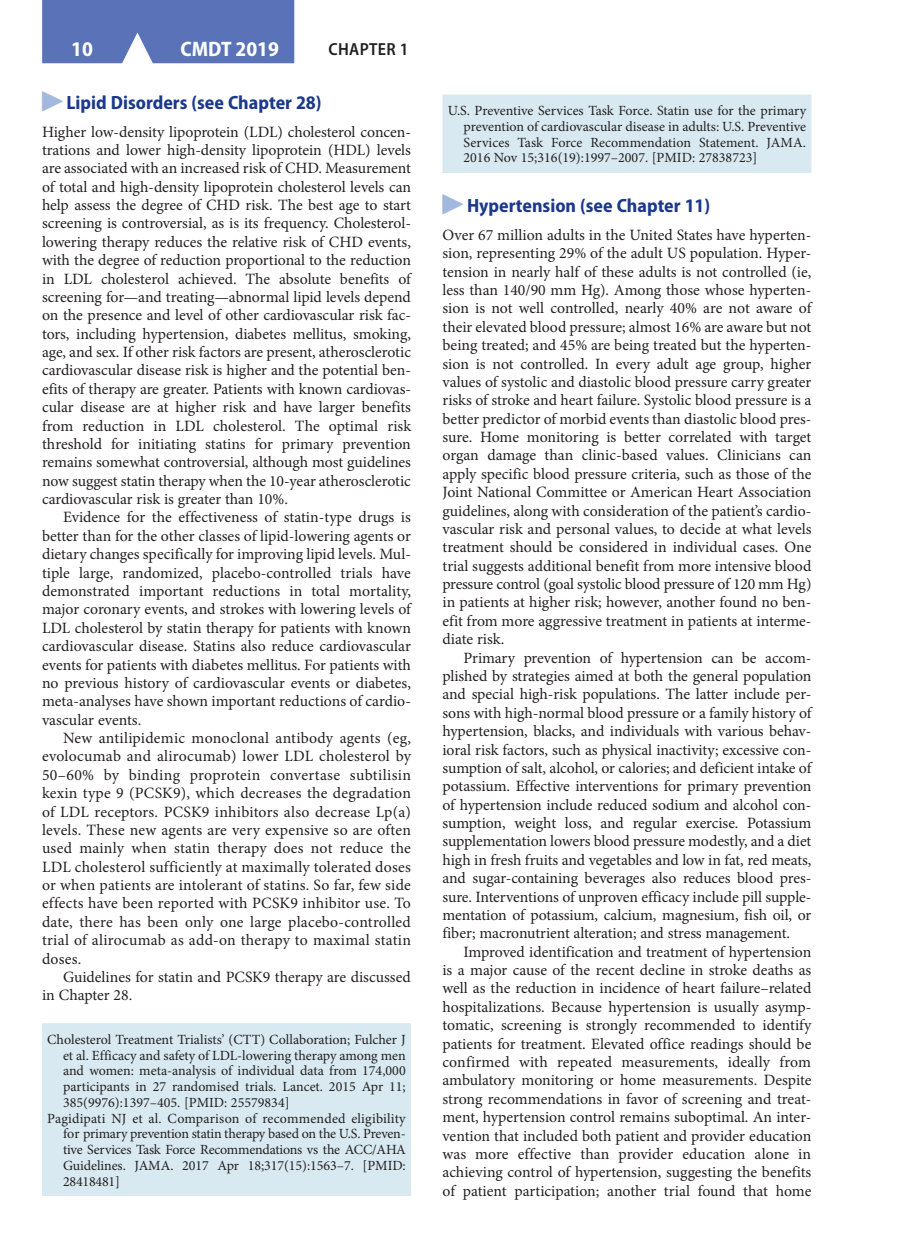
<style>
.page{position:relative;width:906px;height:1260px;background:#fff}
.page>*{position:absolute;margin:0;border:0;box-sizing:border-box;transform-origin:0 0}
.t1{font:700 semi-condensed 21px "Myriad Pro";color:#fff}
.t2{font:700 semi-condensed 19.25px "Myriad Pro";color:#1b388c}
.t3{font:600 semi-condensed 17.5px "Myriad Pro";color:#231f20}
.text{font:15.75px/18.4px "Minion Pro";color:#231f20;text-align:justify}
.text_first{font:15.75px/18.4px "Minion Pro";letter-spacing:-.005em;color:#231f20;text-align:justify}
.references_text{font:14px/15.8px "Minion Pro";letter-spacing:-.005em;color:#231f20;text-align:justify}
.reference_text_first{font:14px/15.8px "Minion Pro";color:#231f20;text-align:justify}
.s1{font-family:"Carta Std";font-weight:400;font-stretch:normal;color:#a2b8df}
</style>
<div class="page">
<div style="left:42px;top:0;width:252px;height:63px;background:#5a73b8"></div>
<div style="left:42px;top:1023px;width:369px;height:173px;background:#d8e9f1"></div>
<div style="left:442px;top:95px;width:369px;height:78px;background:#d8e9f1"></div>
<h1 class="t1" style="left:71px;top:37px;width:23px">10</h1>
<h1 class="t1" style="left:180px;top:37px;width:100px">CMDT 2019</h1>
<p class="t3" style="left:328px;top:40px;width:20px">CHAPTER</p>
<p class="t3" style="left:400px;top:40px;width:10px">1</p>
<p class="t2" style="left:42px;top:92px;width:281px"><span class="s1">»</span> Lipid Disorders (see Chapter 28)</p>
<p class="text_first" style="left:42px;top:122px;width:371px">Higher low-density lipoprotein (LDL) cholesterol concen&shy;trations and lower high-density lipoprotein (HDL) levels are associated with an increased risk of CHD. Measurement of total and high-density lipoprotein cholesterol levels can help assess the degree of CHD risk. The best age to start screening is controversial, as is its frequency. Cholesterol&shy;lowering therapy reduces the relative risk of CHD events, with the degree of reduction proportional to the reduction in LDL cholesterol achieved. The absolute benefits of screening for—and treating—abnormal lipid levels depend on the presence and level of other cardiovascular risk fac&shy;tors, including hypertension, diabetes mellitus, smoking, age, and sex. If other risk factors are present, atherosclerotic cardiovascular disease risk is higher and the potential ben&shy;efits of therapy are greater. Patients with known cardiovas&shy;cular disease are at higher risk and have larger benefits from reduction in LDL cholesterol. The optimal risk threshold for initiating statins for primary prevention remains somewhat controversial, although most guidelines now suggest statin therapy when the 10-year atherosclerotic cardiovascular risk is greater than 10%.</p>
<p class="text" style="left:42px;top:508px;width:370px;text-indent:21px">Evidence for the effectiveness of statin-type drugs is better than for the other classes of lipid-lowering agents or dietary changes specifically for improving lipid levels. Mul&shy;tiple large, randomized, placebo-controlled trials have demonstrated important reductions in total mortality, major coronary events, and strokes with lowering levels of LDL cholesterol by statin therapy for patients with known cardiovascular disease. Statins also reduce cardiovascular events for patients with diabetes mellitus. For patients with no previous history of cardiovascular events or diabetes, meta-analyses have shown important reductions of cardio&shy;vascular events.</p>
<p class="text" style="left:42px;top:729px;width:370px;text-indent:21px">New antilipidemic monoclonal antibody agents (eg, evolocumab and alirocumab) lower LDL cholesterol by 50–60% by binding proprotein convertase subtilisin kexin type 9 (PCSK9), which decreases the degradation of LDL receptors. PCSK9 inhibitors also decrease Lp(a) levels. These new agents are very expensive so are often used mainly when statin therapy does not reduce the LDL cholesterol sufficiently at maximally tolerated doses or when patients are intolerant of statins. So far, few side effects have been reported with PCSK9 inhibitor use. To date, there has been only one large placebo-controlled trial of alirocumab as add-on therapy to maximal statin doses.</p>
<p class="text" style="left:42px;top:968px;width:370px;text-indent:21px">Guidelines for statin and PCSK9 therapy are discussed in Chapter 28.</p>
<p class="reference_text_first" style="left:63px;top:1032px;width:344px;text-indent:-16px">Cholesterol Treatment Trialists’ (CTT) Collaboration; Fulcher J et al. Efficacy and safety of LDL-lowering therapy among men and women: meta-analysis of individual data from 174,000 participants in 27 randomised trials. Lancet. 2015 Apr 11; 385(9976):1397–405. [PMID: 25579834]</p>
<p class="references_text" style="left:63px;top:1110px;width:344px;text-indent:-16px">Pagidipati NJ et al. Comparison of recommended eligibility for primary prevention statin therapy based on the U.S. Preven&shy;tive Services Task Force Recommendations vs the ACC/AHA Guidelines. JAMA. 2017 Apr 18;317(15):1563–7. [PMID:<br>28418481]</p>
<p class="references_text" style="left:463px;top:103px;width:344px;text-indent:-16px">U.S. Preventive Services Task Force. Statin use for the primary prevention of cardiovascular disease in adults: U.S. Preventive Services Task Force Recommendation Statement. JAMA.<br>2016 Nov 15;316(19):1997–2007. [PMID: 27838723]</p>
<p class="t2" style="left:442px;top:195px;width:269px"><span class="s1">»</span> Hypertension (see Chapter 11)</p>
<p class="text_first" style="left:442px;top:226px;width:370px">Over 67 million adults in the United States have hyperten&shy;sion, representing 29% of the adult US population. Hyper&shy;tension in nearly half of these adults is not controlled (ie, less than 140/90 mm Hg). Among those whose hyperten&shy;sion is not well controlled, nearly 40% are not aware of their elevated blood pressure; almost 16% are aware but not being treated; and 45% are being treated but the hyperten&shy;sion is not controlled. In every adult age group, higher values of systolic and diastolic blood pressure carry greater risks of stroke and heart failure. Systolic blood pressure is a better predictor of morbid events than diastolic blood pres&shy;sure. Home monitoring is better correlated with target organ damage than clinic-based values. Clinicians can apply specific blood pressure criteria, such as those of the Joint National Committee or American Heart Association guidelines, along with consideration of the patient’s cardio&shy;vascular risk and personal values, to decide at what levels treatment should be considered in individual cases. One trial suggests additional benefit from more intensive blood pressure control (goal systolic blood pressure of 120 mm Hg) in patients at higher risk; however, another found no ben&shy;efit from more aggressive treatment in patients at interme&shy;diate risk.</p>
<p class="text" style="left:442px;top:648px;width:370px;text-indent:21px">Primary prevention of hypertension can be accom&shy;plished by strategies aimed at both the general population and special high-risk populations. The latter include per&shy;sons with high-normal blood pressure or a family history of hypertension, blacks, and individuals with various behav&shy;ioral risk factors, such as physical inactivity; excessive con&shy;sumption of salt, alcohol, or calories; and deficient intake of potassium. Effective interventions for primary prevention of hypertension include reduced sodium and alcohol con&shy;sumption, weight loss, and regular exercise. Potassium supplementation lowers blood pressure modestly, and a diet high in fresh fruits and vegetables and low in fat, red meats, and sugar-containing beverages also reduces blood pres&shy;sure. Interventions of unproven efficacy include pill supple&shy;mentation of potassium, calcium, magnesium, fish oil, or fiber; macronutrient alteration; and stress management.</p>
<p class="text" style="left:442px;top:943px;width:370px;text-indent:21px">Improved identification and treatment of hypertension is a major cause of the recent decline in stroke deaths as well as the reduction in incidence of heart failure–related hospitalizations. Because hypertension is usually asymp&shy;tomatic, screening is strongly recommended to identify patients for treatment. Elevated office readings should be confirmed with repeated measurements, ideally from ambulatory monitoring or home measurements. Despite strong recommendations in favor of screening and treat&shy;ment, hypertension control remains suboptimal. An inter&shy;vention that included both patient and provider education was more effective than provider education alone in achieving control of hypertension, suggesting the benefits of patient participation; another trial found that home</p>
</div>
